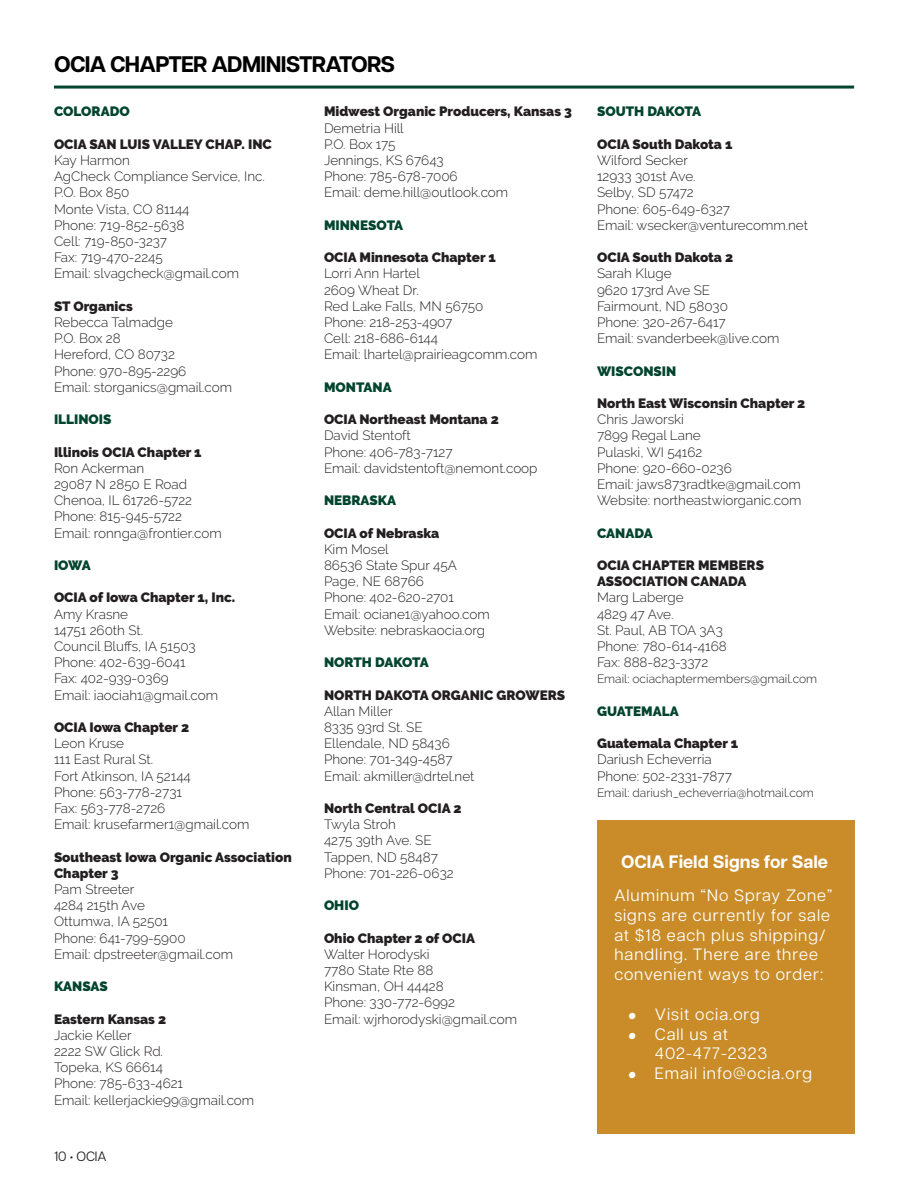
<style>
.page{position:relative;width:918px;height:1188px;background:#fff}
.page>*{position:absolute;margin:0;border:0;box-sizing:border-box;transform-origin:0 0}
.t1{font:700 22.5px "Articulat CF";letter-spacing:-.03em;color:#000}
.t2{font:700 18px "Articulat CF";color:#fff}
.t3{font:16.5px/19.8px "Articulat CF";letter-spacing:.06em;color:#fff}
.t4{font:300 13.5px "Raleway";color:#231f20}
.t5{font:900 13.5px/16.2px "Raleway";color:#231f20}
.t6{font:900 13.5px "Raleway";color:#02442d}
.t7{font:13.5px "Articulat CF";color:#231f20}
.t8{font:300 12px "Raleway";color:#231f20}
.s1{font-family:"Playball"}
</style>
<div class="page">
<hr style="left:54px;top:86px;width:800px;height:3px;background:#02442d">
<div style="left:597px;top:821px;width:257px;height:313px;background:#c98c28"></div>
<p class="t1" style="left:54px;top:48px;width:343px">OCIA CHAPTER ADMINISTRATORS</p>
<p class="t6" style="left:54px;top:104px;width:77px">COLORADO</p>
<p class="t5" style="left:54px;top:136px;width:219px">OCIA SAN LUIS VALLEY CHAP. INC</p>
<p class="t4" style="left:54px;top:152px;width:77px">Kay Harmon</p>
<p class="t4" style="left:54px;top:169px;width:213px">AgCheck Compliance Service, Inc.</p>
<p class="t4" style="left:54px;top:185px;width:77px">P.O. Box 850</p>
<p class="t4" style="left:54px;top:201px;width:137px">Monte Vista, CO 81144</p>
<p class="t4" style="left:54px;top:217px;width:132px">Phone: 719-852-5638</p>
<p class="t4" style="left:54px;top:233px;width:115px">Cell: 719-850-3237</p>
<p class="t4" style="left:54px;top:250px;width:110px">Fax: 719-470-2245</p>
<p class="t4" style="left:54px;top:266px;width:187px">Email: slvagcheck@gmail.com</p>
<p class="t5" style="left:54px;top:298px;width:80px">ST Organics</p>
<p class="t4" style="left:54px;top:314px;width:121px">Rebecca Talmadge</p>
<p class="t4" style="left:54px;top:331px;width:68px">P.O. Box 28</p>
<p class="t4" style="left:54px;top:347px;width:122px">Hereford, CO 80732</p>
<p class="t4" style="left:54px;top:363px;width:134px">Phone: 970-895-2296</p>
<p class="t4" style="left:54px;top:379px;width:180px">Email: storganics@gmail.com</p>
<p class="t6" style="left:54px;top:412px;width:59px">ILLINOIS</p>
<p class="t5" style="left:54px;top:444px;width:149px">Illinois OCIA Chapter 1</p>
<p class="t4" style="left:54px;top:460px;width:92px">Ron Ackerman</p>
<p class="t4" style="left:54px;top:476px;width:135px">29087 N 2850 E Road</p>
<p class="t4" style="left:54px;top:493px;width:140px">Chenoa, IL 61726-5722</p>
<p class="t4" style="left:54px;top:509px;width:130px">Phone: 815-945-5722</p>
<p class="t4" style="left:54px;top:525px;width:169px">Email: ronnga@frontier.com</p>
<p class="t6" style="left:54px;top:557px;width:38px">IOWA</p>
<p class="t5" style="left:54px;top:590px;width:183px">OCIA of Iowa Chapter 1, Inc.</p>
<p class="t4" style="left:54px;top:606px;width:76px">Amy Krasne</p>
<p class="t4" style="left:54px;top:622px;width:91px">14751 260th St.</p>
<p class="t4" style="left:54px;top:638px;width:143px">Council Bluffs, IA 51503</p>
<p class="t4" style="left:54px;top:655px;width:133px">Phone: 402-639-6041</p>
<p class="t4" style="left:54px;top:671px;width:116px">Fax: 402-939-0369</p>
<p class="t4" style="left:54px;top:687px;width:166px">Email: iaociah1@gmail.com</p>
<p class="t5" style="left:54px;top:719px;width:137px">OCIA Iowa Chapter 2</p>
<p class="t4" style="left:54px;top:736px;width:72px">Leon Kruse</p>
<p class="t4" style="left:54px;top:752px;width:101px">111 East Rural St.</p>
<p class="t4" style="left:54px;top:768px;width:138px">Fort Atkinson, IA 52144</p>
<p class="t4" style="left:54px;top:784px;width:130px">Phone: 563-778-2731</p>
<p class="t4" style="left:54px;top:800px;width:113px">Fax: 563-778-2726</p>
<p class="t4" style="left:54px;top:817px;width:197px">Email: krusefarmer1@gmail.com</p>
<p class="t5" style="left:54px;top:849px;width:239px">Southeast Iowa Organic Association<br>Chapter 3</p>
<p class="t4" style="left:54px;top:881px;width:82px">Pam Streeter</p>
<p class="t4" style="left:54px;top:898px;width:93px">4284 215th Ave</p>
<p class="t4" style="left:54px;top:914px;width:116px">Ottumwa, IA 52501</p>
<p class="t4" style="left:54px;top:930px;width:133px">Phone: 641-799-5900</p>
<p class="t4" style="left:54px;top:946px;width:181px">Email: dpstreeter@gmail.com</p>
<p class="t6" style="left:54px;top:979px;width:55px">KANSAS</p>
<p class="t5" style="left:54px;top:1011px;width:114px">Eastern Kansas 2</p>
<p class="t4" style="left:54px;top:1027px;width:79px">Jackie Keller</p>
<p class="t4" style="left:54px;top:1043px;width:111px">2222 SW Glick Rd.</p>
<p class="t4" style="left:54px;top:1060px;width:110px">Topeka, KS 66614</p>
<p class="t4" style="left:54px;top:1076px;width:131px">Phone: 785-633-4621</p>
<p class="t4" style="left:54px;top:1092px;width:202px">Email: kellerjackie99@gmail.com</p>
<p class="t5" style="left:324px;top:104px;width:250px">Midwest Organic Producers, Kansas 3</p>
<p class="t4" style="left:324px;top:120px;width:81px">Demetria Hill</p>
<p class="t4" style="left:324px;top:136px;width:73px">P.O. Box 175</p>
<p class="t4" style="left:324px;top:152px;width:121px">Jennings, KS 67643</p>
<p class="t4" style="left:324px;top:169px;width:135px">Phone: 785-678-7006</p>
<p class="t4" style="left:324px;top:185px;width:186px">Email: deme.hill@outlook.com</p>
<p class="t6" style="left:324px;top:217px;width:81px">MINNESOTA</p>
<p class="t5" style="left:324px;top:249px;width:173px">OCIA Minnesota Chapter 1</p>
<p class="t4" style="left:324px;top:266px;width:97px">Lorri Ann Hartel</p>
<p class="t4" style="left:324px;top:282px;width:96px">2609 Wheat Dr.</p>
<p class="t4" style="left:324px;top:298px;width:161px">Red Lake Falls, MN 56750</p>
<p class="t4" style="left:324px;top:314px;width:130px">Phone: 218-253-4907</p>
<p class="t4" style="left:324px;top:331px;width:115px">Cell: 218-686-6144</p>
<p class="t4" style="left:324px;top:347px;width:215px">Email: lhartel@prairieagcomm.com</p>
<p class="t6" style="left:324px;top:379px;width:69px">MONTANA</p>
<p class="t5" style="left:324px;top:411px;width:176px">OCIA Northeast Montana 2</p>
<p class="t4" style="left:324px;top:428px;width:88px">David Stentoft</p>
<p class="t4" style="left:324px;top:444px;width:130px">Phone: 406-783-7127</p>
<p class="t4" style="left:324px;top:460px;width:215px">Email: davidstentoft@nemont.coop</p>
<p class="t6" style="left:324px;top:493px;width:74px">NEBRASKA</p>
<p class="t5" style="left:324px;top:525px;width:117px">OCIA of Nebraska</p>
<p class="t4" style="left:324px;top:541px;width:66px">Kim Mosel</p>
<p class="t4" style="left:324px;top:557px;width:134px">86536 State Spur 45A</p>
<p class="t4" style="left:324px;top:574px;width:102px">Page, NE 68766</p>
<p class="t4" style="left:324px;top:590px;width:132px">Phone: 402-620-2701</p>
<p class="t4" style="left:324px;top:606px;width:167px">Email: ociane1@yahoo.com</p>
<p class="t4" style="left:324px;top:622px;width:163px">Website: nebraskaocia.org</p>
<p class="t6" style="left:324px;top:655px;width:106px">NORTH DAKOTA</p>
<p class="t5" style="left:324px;top:687px;width:243px">NORTH DAKOTA ORGANIC GROWERS</p>
<p class="t4" style="left:324px;top:703px;width:70px">Allan Miller</p>
<p class="t4" style="left:324px;top:719px;width:100px">8335 93rd St. SE</p>
<p class="t4" style="left:324px;top:736px;width:127px">Ellendale, ND 58436</p>
<p class="t4" style="left:324px;top:752px;width:130px">Phone: 701-349-4587</p>
<p class="t4" style="left:324px;top:768px;width:152px">Email: akmiller@drtel.net</p>
<p class="t5" style="left:324px;top:800px;width:139px">North Central OCIA 2</p>
<p class="t4" style="left:324px;top:817px;width:73px">Twyla Stroh</p>
<p class="t4" style="left:324px;top:833px;width:109px">4275 39th Ave. SE</p>
<p class="t4" style="left:324px;top:849px;width:116px">Tappen, ND 58487</p>
<p class="t4" style="left:324px;top:865px;width:131px">Phone: 701-226-0632</p>
<p class="t6" style="left:324px;top:898px;width:37px">OHIO</p>
<p class="t5" style="left:324px;top:930px;width:153px">Ohio Chapter 2 of OCIA</p>
<p class="t4" style="left:324px;top:946px;width:107px">Walter Horodyski</p>
<p class="t4" style="left:324px;top:962px;width:111px">7780 State Rte 88</p>
<p class="t4" style="left:324px;top:979px;width:121px">Kinsman, OH 44428</p>
<p class="t4" style="left:324px;top:995px;width:133px">Phone: 330-772-6992</p>
<p class="t4" style="left:324px;top:1011px;width:195px">Email: wjrhorodyski@gmail.com</p>
<p class="t7" style="left:54px;top:1147px;width:54px">10 • OCIA</p>
<p class="t6" style="left:597px;top:104px;width:106px">SOUTH DAKOTA</p>
<p class="t5" style="left:597px;top:136px;width:137px">OCIA South Dakota 1</p>
<p class="t4" style="left:597px;top:152px;width:92px">Wilford Secker</p>
<p class="t4" style="left:597px;top:169px;width:100px">12933 301st Ave.</p>
<p class="t4" style="left:597px;top:185px;width:98px">Selby, SD 57472</p>
<p class="t4" style="left:597px;top:201px;width:135px">Phone: 605-649-6327</p>
<p class="t4" style="left:597px;top:217px;width:213px">Email: wsecker@venturecomm.net</p>
<p class="t5" style="left:597px;top:249px;width:138px">OCIA South Dakota 2</p>
<p class="t4" style="left:597px;top:266px;width:76px">Sarah Kluge</p>
<p class="t4" style="left:597px;top:282px;width:115px">9620 173rd Ave SE</p>
<p class="t4" style="left:597px;top:298px;width:132px">Fairmount, ND 58030</p>
<p class="t4" style="left:597px;top:314px;width:130px">Phone: 320-267-6417</p>
<p class="t4" style="left:597px;top:331px;width:184px">Email: svanderbeek@live.com</p>
<p class="t6" style="left:597px;top:363px;width:81px">WISCONSIN</p>
<p class="t5" style="left:597px;top:395px;width:210px">North East Wisconsin Chapter 2</p>
<p class="t4" style="left:597px;top:412px;width:89px">Chris Jaworski</p>
<p class="t4" style="left:597px;top:428px;width:105px">7899 Regal Lane</p>
<p class="t4" style="left:597px;top:444px;width:107px">Pulaski, WI 54162</p>
<p class="t4" style="left:597px;top:460px;width:136px">Phone: 920-660-0236</p>
<p class="t4" style="left:597px;top:476px;width:205px">Email: jaws873radtke@gmail.com</p>
<p class="t4" style="left:597px;top:493px;width:206px">Website: northeastwiorganic.com</p>
<p class="t6" style="left:597px;top:525px;width:57px">CANADA</p>
<p class="t5" style="left:597px;top:557px;width:169px">OCIA CHAPTER MEMBERS<br>ASSOCIATION CANADA</p>
<p class="t4" style="left:597px;top:590px;width:88px">Marg Laberge</p>
<p class="t4" style="left:597px;top:606px;width:78px">4829 47 Ave.</p>
<p class="t4" style="left:597px;top:622px;width:127px">St. Paul, AB TOA 3A3</p>
<p class="t4" style="left:597px;top:638px;width:131px">Phone: 780-614-4168</p>
<p class="t4" style="left:597px;top:655px;width:113px">Fax: 888-823-3372</p>
<p class="t8" style="left:597px;top:672px;width:222px">Email: ociachaptermembers@gmail.com</p>
<p class="t6" style="left:597px;top:703px;width:83px">GUATEMALA</p>
<p class="t5" style="left:597px;top:735px;width:143px">Guatemala Chapter 1</p>
<p class="t4" style="left:597px;top:752px;width:116px">Dariush Echeverria</p>
<p class="t4" style="left:597px;top:768px;width:136px">Phone: 502-2331-7877</p>
<p class="t8" style="left:597px;top:786px;width:218px">Email: dariush_echeverria@hotmail.com</p>
<p class="t2" style="left:621px;top:848px;width:208px">OCIA Field Signs for Sale</p>
<p class="t3" style="left:614px;top:884px;width:219px">Aluminum “No Spray Zone” signs are currently for sale at $18 each plus shipping/ handling. There are three convenient ways to order:</p>
<p class="t3" style="left:628px;top:1003px;width:134px"><span class="s1">•</span> Visit ocia.org</p>
<p class="t3" style="left:628px;top:1023px;width:102px"><span class="s1">•</span> Call us at</p>
<p class="t3" style="left:655px;top:1043px;width:114px">402-477-2323</p>
<p class="t3" style="left:628px;top:1062px;width:186px"><span class="s1">•</span> Email info@ocia.org</p>
</div>
